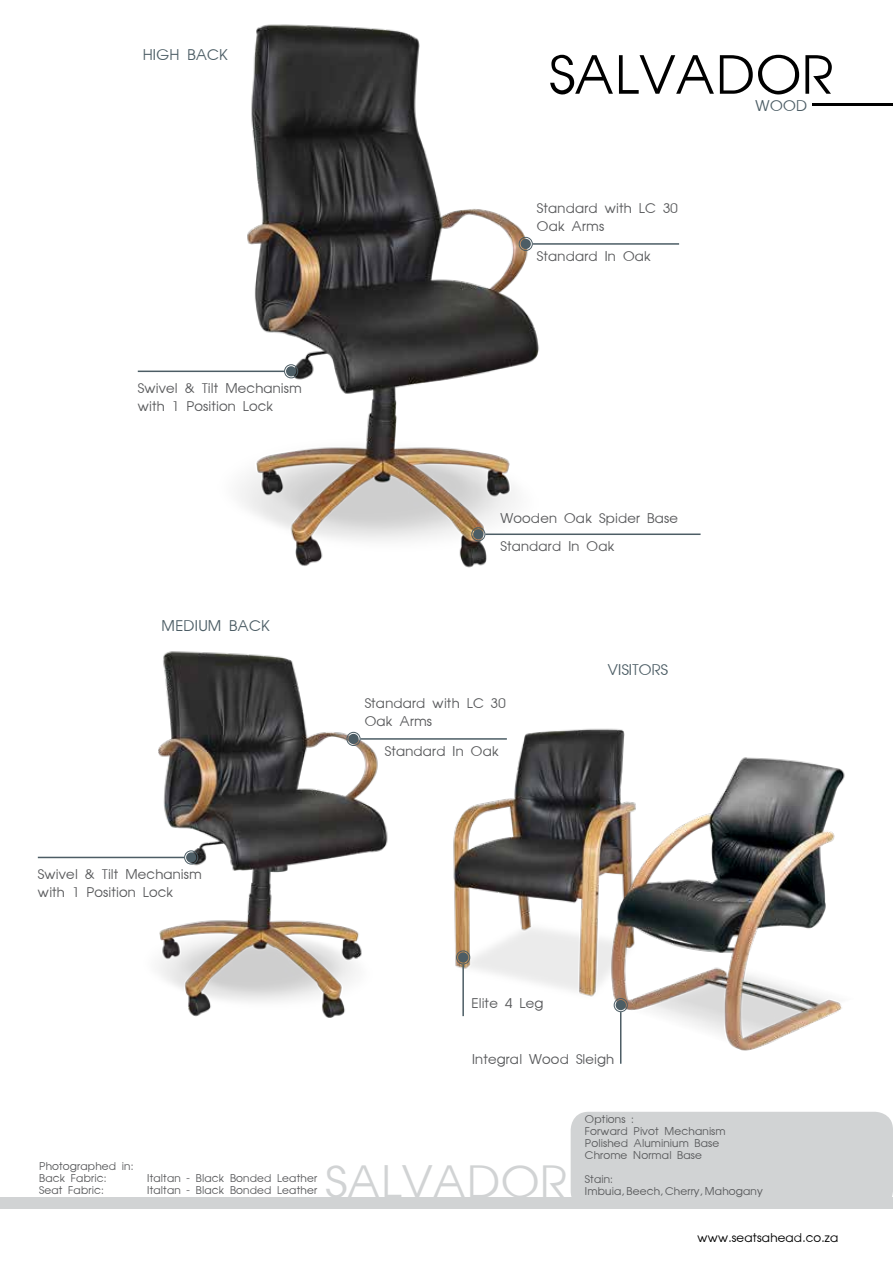
<style>
.page{position:relative;width:893px;height:1263px;background:#fff}
.page>*{position:absolute;margin:0;border:0;box-sizing:border-box;transform-origin:0 0}
.t1{font:100 58.5px "Avant Garde";color:#000}
.t2{font:100 49.65px "Avant Garde";color:#d1d3d4}
.t3{font:100 16.5px "Avant Garde";color:#4c5d65}
.t4{font:100 15px/18px "Avant Garde";color:#58595b}
.t5{font:100 13.5px "Avant Garde";color:#000}
.t6{font:100 12px/12px "Avant Garde";color:#58595b}
</style>
<div class="page">
<img style="left:453px;top:728px;width:172px;height:269px">
<img style="left:597px;top:737px;width:248px;height:327px">
<img style="left:218px;top:24px;width:321px;height:544px">
<img style="left:129px;top:651px;width:259px;height:367px">
<div style="left:0;top:1197px;width:893px;height:12px;background:#d1d3d4"></div>
<div style="left:571px;top:1112px;width:322px;height:97px;background:#d1d3d4;border-radius:18px"></div>
<div style="left:458px;top:952px;width:10px;height:10px;background:#4c5d65;border-radius:50%"></div>
<div style="left:456px;top:950px;width:14px;height:14px;border:1px solid #4c5d65;border-radius:50%"></div>
<hr style="left:462px;top:964px;width:2px;height:52px;background:#4c5d65">
<div style="left:616px;top:1000px;width:10px;height:10px;background:#4c5d65;border-radius:50%"></div>
<div style="left:614px;top:998px;width:14px;height:14px;border:1px solid #4c5d65;border-radius:50%"></div>
<hr style="left:620px;top:1012px;width:1px;height:52px;background:#4c5d65">
<div style="left:521px;top:239px;width:10px;height:10px;background:#4c5d65;border-radius:50%"></div>
<div style="left:519px;top:237px;width:14px;height:14px;border:1px solid #4c5d65;border-radius:50%"></div>
<hr style="left:533px;top:243px;width:146px;height:2px;background:#4c5d65">
<div style="left:348px;top:734px;width:11px;height:10px;background:#4c5d65;border-radius:50%"></div>
<div style="left:347px;top:732px;width:13px;height:14px;border:1px solid #4c5d65;border-radius:50%"></div>
<hr style="left:360px;top:738px;width:147px;height:2px;background:#4c5d65">
<div style="left:473px;top:529px;width:10px;height:10px;background:#4c5d65;border-radius:50%"></div>
<div style="left:471px;top:527px;width:14px;height:14px;border:1px solid #4c5d65;border-radius:50%"></div>
<hr style="left:485px;top:533px;width:216px;height:2px;background:#4c5d65">
<div style="left:286px;top:366px;width:10px;height:10px;background:#4c5d65;border-radius:50%"></div>
<div style="left:284px;top:364px;width:14px;height:14px;border:1px solid #4c5d65;border-radius:50%"></div>
<hr style="left:138px;top:371px;width:146px;height:1px;background:#4c5d65">
<div style="left:186px;top:852px;width:10px;height:10px;background:#4c5d65;border-radius:50%"></div>
<div style="left:184px;top:850px;width:14px;height:14px;border:1px solid #4c5d65;border-radius:50%"></div>
<hr style="left:38px;top:857px;width:146px;height:1px;background:#4c5d65">
<hr style="left:812px;top:104px;width:81px;height:2px;background:#000">
<p class="t3" style="left:143px;top:48px;width:87px">HIGH BACK</p>
<h1 class="t1" style="left:549px;top:51px;width:286px">SALVADOR</h1>
<p class="t4" style="left:537px;top:200px;width:143px">Standard with LC 30<br>Oak Arms</p>
<p class="t4" style="left:537px;top:248px;width:116px">Standard In Oak</p>
<p class="t3" style="left:756px;top:98px;width:53px">WOOD</p>
<p class="t4" style="left:138px;top:380px;width:166px">Swivel &amp; Tilt Mechanism with 1 Position Lock</p>
<p class="t3" style="left:162px;top:619px;width:110px">MEDIUM BACK</p>
<p class="t4" style="left:500px;top:510px;width:179px">Wooden Oak Spider Base</p>
<p class="t4" style="left:500px;top:538px;width:116px">Standard In Oak</p>
<p class="t4" style="left:365px;top:694px;width:143px">Standard with LC 30<br>Oak Arms</p>
<p class="t4" style="left:385px;top:743px;width:116px">Standard In Oak</p>
<p class="t3" style="left:608px;top:662px;width:62px">VISITORS</p>
<p class="t4" style="left:38px;top:866px;width:166px">Swivel &amp; Tilt Mechanism with 1 Position Lock</p>
<p class="t4" style="left:471px;top:995px;width:74px">Elite 4 Leg</p>
<p class="t4" style="left:472px;top:1051px;width:144px">Integral Wood Sleigh</p>
<p class="t6" style="left:39px;top:1160px;width:96px">Photographed in:<br>Back Fabric:</p>
<p class="t6" style="left:147px;top:1172px;width:172px">Italtan - Black Bonded Leather</p>
<p class="t6" style="left:39px;top:1184px;width:66px">Seat Fabric:</p>
<p class="t6" style="left:147px;top:1184px;width:172px">Italtan - Black Bonded Leather</p>
<h2 class="t2" style="left:326px;top:1161px;width:243px">SALVADOR</h2>
<p class="t6" style="left:585px;top:1114px;width:142px">Options :<br>Forward Pivot Mechanism<br>Polished Aluminium Base<br>Chrome Normal Base</p>
<p class="t6" style="left:585px;top:1174px;width:180px">Stain:<br>Imbuia, Beech, Cherry, Mahogany</p>
<p class="t5" style="left:697px;top:1232px;width:143px">www.seatsahead.co.za</p>
</div>
